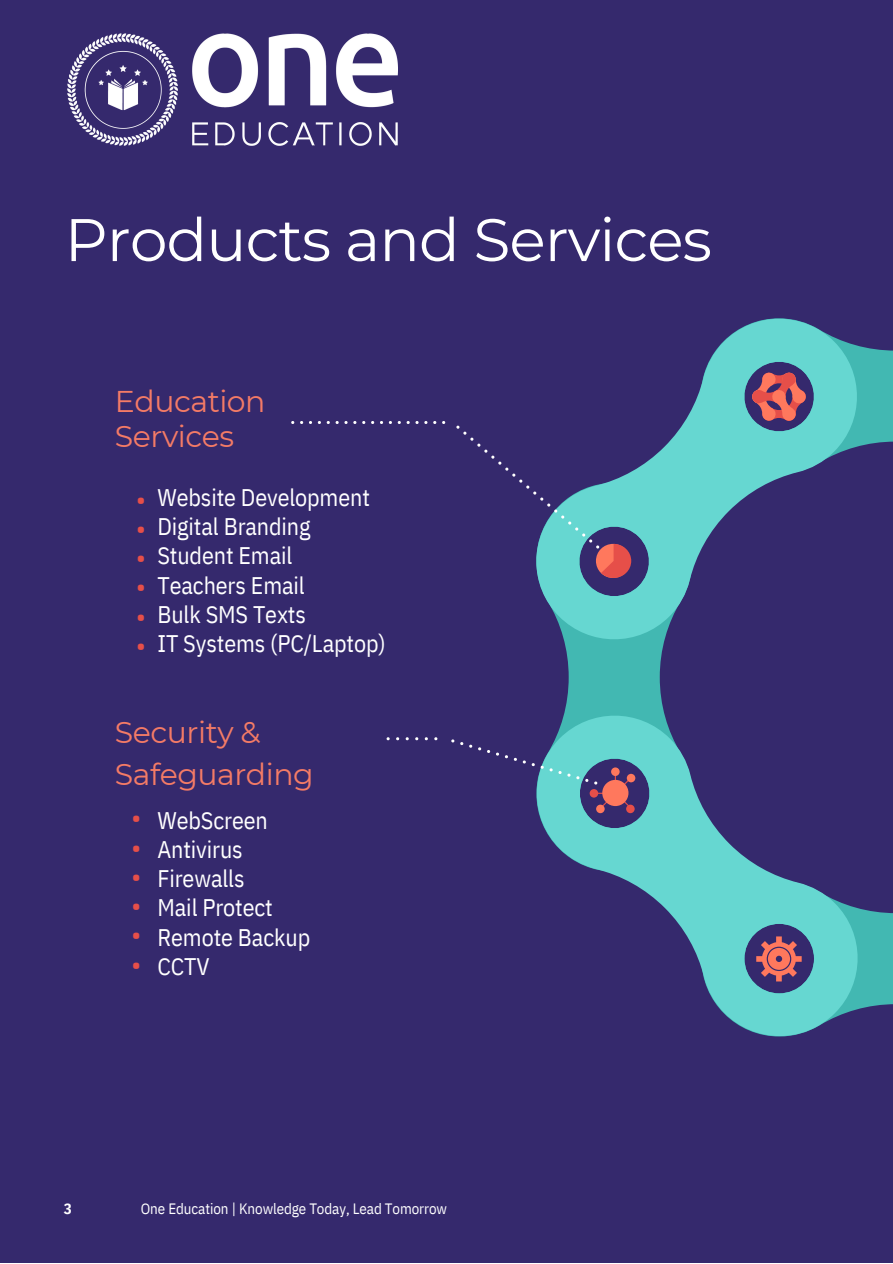
<style>
.page{position:relative;width:893px;height:1264px;background:#fff}
.page>*{position:absolute;margin:0;border:0;box-sizing:border-box;transform-origin:0 0}
.t1{font:60px "Montserrat";letter-spacing:-.015em;color:#fff}
.t2{font:30px/34.8px "Montserrat";letter-spacing:-.015em;color:#f47b66}
.t3{font:27px/29.2px "IBM Plex Sans Cond";color:#e64f49;text-align:justify}
.t4{font:24px "IBM Plex Sans Cond";letter-spacing:-.005em;color:#fff}
.t5{font:15px "IBM Plex Sans Cond";letter-spacing:-.005em;color:#fff}
.t6{font:700 15px "IBM Plex Sans Cond";color:#fff}
</style>
<div class="page">
<div style="left:0;top:0;width:892px;height:1262px;background:#35296d"></div>
<div style="left:565px;top:647px;width:98px;height:61px;background:#42b8b2"></div>
<svg style="left:538px;top:390px;width:253px;height:257px"></svg>
<svg style="left:538px;top:708px;width:251px;height:329px"></svg>
<svg style="left:386px;top:737px;width:51px;height:3px"></svg>
<svg style="left:291px;top:421px;width:154px;height:3px"></svg>
<svg style="left:456px;top:425px;width:175px;height:153px"></svg>
<svg style="left:701px;top:880px;width:191px;height:156px"></svg>
<svg style="left:451px;top:739px;width:182px;height:71px"></svg>
<div style="left:602px;top:779px;width:26px;height:27px;background:#ff785d;border-radius:50%"></div>
<div style="left:626px;top:804px;width:8px;height:9px;background:#e64f49;border-radius:50%"></div>
<div style="left:611px;top:767px;width:8px;height:9px;background:#ff785d;border-radius:50%"></div>
<svg style="left:626px;top:773px;width:9px;height:9px"></svg>
<div style="left:589px;top:789px;width:9px;height:8px;background:#e64f49;border-radius:50%"></div>
<div style="left:596px;top:804px;width:8px;height:9px;background:#ff785d;border-radius:50%"></div>
<svg style="left:700px;top:318px;width:192px;height:156px"></svg>
<img style="left:68px;top:34px;width:329px;height:111px">
<p class="t1" style="left:65px;top:203px;width:648px">Products and Services</p>
<p class="t2" style="left:115px;top:384px;width:152px">Education<br>Services</p>
<p class="t3" style="left:136px;top:484px;width:11px">• • • • • •</p>
<p class="t4" style="left:157px;top:481px;width:214px">Website Development</p>
<p class="t4" style="left:157px;top:510px;width:155px">Digital Branding</p>
<p class="t4" style="left:157px;top:540px;width:136px">Student Email</p>
<p class="t4" style="left:157px;top:569px;width:149px">Teachers Email</p>
<p class="t4" style="left:157px;top:598px;width:150px">Bulk SMS Texts</p>
<p class="t4" style="left:157px;top:627px;width:230px">IT Systems (PC/Laptop)</p>
<p class="t2" style="left:115px;top:712px;width:200px;line-height:41.5px">Security &amp;<br>Safeguarding</p>
<p class="t3" style="left:131px;top:802px;width:11px">• • • • • •</p>
<p class="t4" style="left:157px;top:804px;width:112px">WebScreen</p>
<p class="t4" style="left:157px;top:833px;width:87px">Antivirus</p>
<p class="t4" style="left:157px;top:862px;width:89px">Firewalls</p>
<p class="t4" style="left:157px;top:891px;width:117px">Mail Protect</p>
<p class="t4" style="left:157px;top:921px;width:154px">Remote Backup</p>
<p class="t4" style="left:157px;top:950px;width:54px">CCTV</p>
<p class="t6" style="left:64px;top:1198px;width:10px">3</p>
<p class="t5" style="left:141px;top:1198px;width:308px">One Education | Knowledge Today, Lead Tomorrow</p>
</div>
